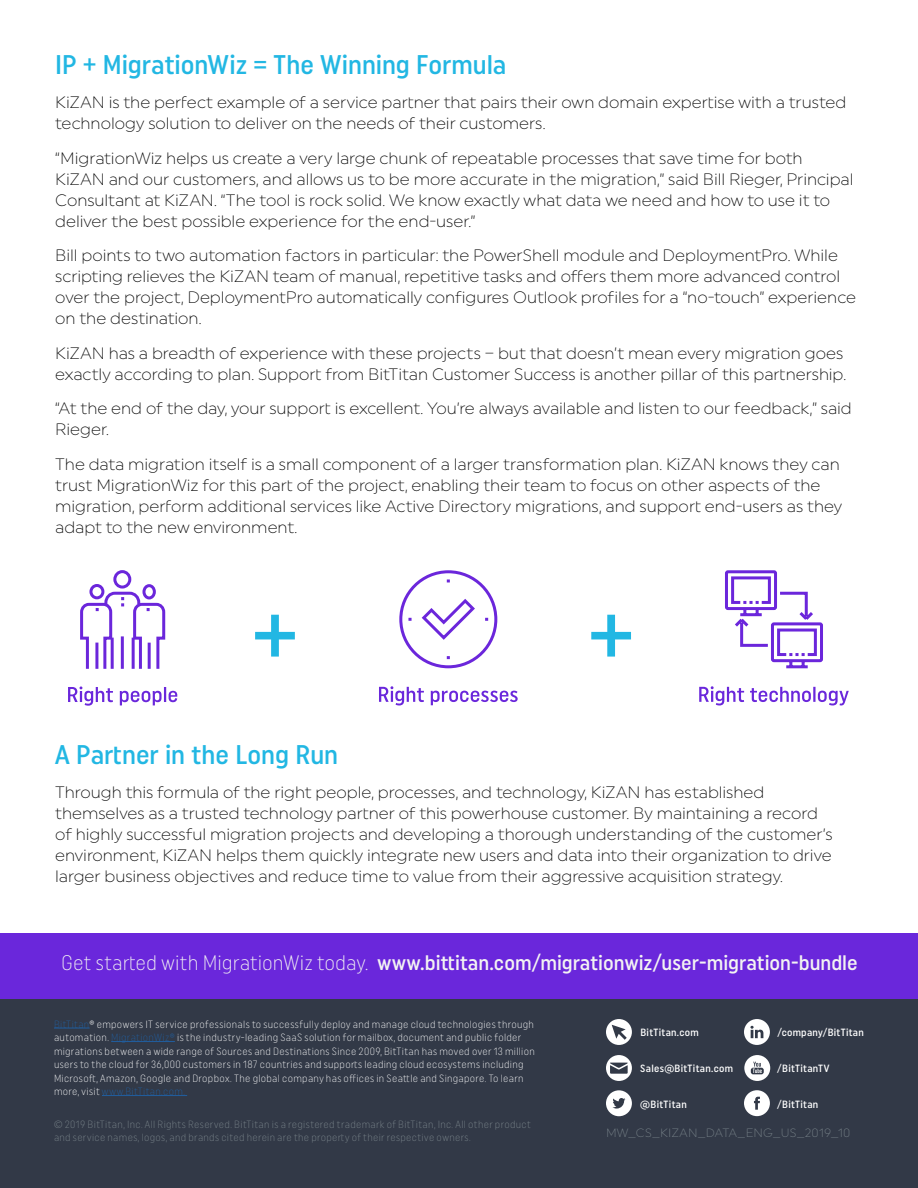
<style>
.page{position:relative;width:918px;height:1188px;background:#fff}
.page>*{position:absolute;margin:0;border:0;box-sizing:border-box;transform-origin:0 0}
.Subheader_1{font:500 27px "Uniform Condensed";color:#22b7e3}
.Subheadline{font:500 21px "Uniform Condensed";color:#f3f3f3}
.Body_Copy{font:300 16.5px/21px "Uniform";letter-spacing:-.005em;color:#000}
.Body_Copy_Small{font:300 12px "Uniform";letter-spacing:.01em;color:#7b868c}
.t1{font:300 10.5px/13.5px "Uniform Condensed";letter-spacing:.025em;color:#fff}
.t2{font:300 10.5px/12.8px "Uniform Condensed";letter-spacing:.03em;color:#7b868c}
.t3{font:500 10.5px "Uniform Condensed";letter-spacing:.025em;color:#fff}
.s1{font-weight:300}
.s2{color:#215e9e}
</style>
<div class="page">
<svg style="left:255px;top:615px;width:40px;height:42px"></svg>
<svg style="left:591px;top:615px;width:40px;height:42px"></svg>
<svg style="left:80px;top:570px;width:86px;height:99px"></svg>
<hr style="left:111px;top:638px;width:3px;height:31px;background:#6b26db">
<hr style="left:132px;top:638px;width:3px;height:31px;background:#6b26db">
<svg style="left:68px;top:686px;width:109px;height:20px"></svg>
<svg style="left:725px;top:570px;width:98px;height:99px"></svg>
<svg style="left:699px;top:686px;width:150px;height:19px"></svg>
<svg style="left:399px;top:570px;width:99px;height:99px"></svg>
<svg style="left:379px;top:686px;width:139px;height:19px"></svg>
<div style="left:0;top:999px;width:918px;height:189px;background:#323947"></div>
<svg style="left:606px;top:1019px;width:26px;height:26px"></svg>
<svg style="left:744px;top:1019px;width:26px;height:26px"></svg>
<svg style="left:606px;top:1055px;width:26px;height:26px"></svg>
<svg style="left:744px;top:1055px;width:26px;height:26px"></svg>
<svg style="left:606px;top:1090px;width:26px;height:26px"></svg>
<svg style="left:744px;top:1090px;width:26px;height:26px"></svg>
<div style="left:0;top:933px;width:918px;height:66px;background:#6a27db"></div>
<hr style="left:54px;top:1028px;width:36px;height:1px;background:#215e9e">
<hr style="left:111px;top:1041px;width:64px;height:1px;background:#215e9e">
<hr style="left:102px;top:1095px;width:85px;height:1px;background:#215e9e">
<p class="Subheader_1" style="left:55px;top:48px;width:453px">IP + MigrationWiz = The Winning Formula</p>
<p class="Body_Copy" style="left:55px;top:92px;width:793px">KiZAN is the perfect example of a service partner that pairs their own domain expertise with a trusted technology solution to deliver on the needs of their customers.</p>
<p class="Body_Copy" style="left:55px;top:147px;width:800px">“MigrationWiz helps us create a very large chunk of repeatable processes that save time for both KiZAN and our customers, and allows us to be more accurate in the migration,” said Bill Rieger, Principal Consultant at KiZAN. “The tool is rock solid. We know exactly what data we need and how to use it to deliver the best possible experience for the end-user.”</p>
<p class="Body_Copy" style="left:55px;top:245px;width:802px">Bill points to two automation factors in particular: the PowerShell module and DeploymentPro. While scripting relieves the KiZAN team of manual, repetitive tasks and offers them more advanced control over the project, DeploymentPro automatically configures Outlook profiles for a “no-touch” experience on the destination.</p>
<p class="Body_Copy" style="left:55px;top:342px;width:793px">KiZAN has a breadth of experience with these projects – but that doesn’t mean every migration goes exactly according to plan. Support from BitTitan Customer Success is another pillar of this partnership.</p>
<p class="Body_Copy" style="left:55px;top:398px;width:798px">“At the end of the day, your support is excellent. You’re always available and listen to our feedback,” said<br>Rieger.</p>
<p class="Body_Copy" style="left:55px;top:453px;width:789px">The data migration itself is a small component of a larger transformation plan. KiZAN knows they can trust MigrationWiz for this part of the project, enabling their team to focus on other aspects of the migration, perform additional services like Active Directory migrations, and support end-users as they adapt to the new environment.</p>
<p class="Subheader_1" style="left:55px;top:738px;width:284px">A Partner in the Long Run</p>
<p class="Body_Copy" style="left:55px;top:781px;width:779px">Through this formula of the right people, processes, and technology, KiZAN has established themselves as a trusted technology partner of this powerhouse customer. By maintaining a record of highly successful migration projects and developing a thorough understanding of the customer’s environment, KiZAN helps them quickly integrate new users and data into their organization to drive larger business objectives and reduce time to value from their aggressive acquisition strategy.</p>
<p class="Subheadline" style="left:61px;top:950px;width:798px"><span class="s1">Get started with MigrationWiz today.</span> www.bittitan.com/migrationwiz/user-migration-bundle</p>
<p class="t1" style="left:54px;top:1017px;width:482px"><span class="s2">BitTitan</span>® empowers IT service professionals to successfully deploy and manage cloud technologies through automation. <span class="s2">MigrationWiz®</span> is the industry-leading SaaS solution for mailbox, document and public folder migrations between a wide range of Sources and Destinations Since 2009, BitTitan has moved over 13 million users to the cloud for 36,000 customers in 187 countries and supports leading cloud ecosystems including Microsoft, Amazon, Google and Dropbox. The global company has offices in Seattle and Singapore. To learn more, visit <span class="s2">www.BitTitan.com.</span></p>
<p class="t2" style="left:54px;top:1118px;width:478px">© 2019 BitTitan, Inc. All Rights Reserved. BitTitan is a registered trademark of BitTitan, Inc. All other product and service names, logos, and brands cited herein are the property of their respective owners.</p>
<p class="t3" style="left:640px;top:1026px;width:60px">BitTitan.com</p>
<p class="t3" style="left:777px;top:1026px;width:88px">/company/BitTitan</p>
<p class="t3" style="left:640px;top:1062px;width:94px">Sales@BitTitan.com</p>
<p class="t3" style="left:777px;top:1062px;width:54px">/BitTitanTV</p>
<p class="t3" style="left:640px;top:1098px;width:48px">@BitTitan</p>
<p class="t3" style="left:777px;top:1098px;width:43px">/BitTitan</p>
<p class="Body_Copy_Small" style="left:606px;top:1126px;width:246px">MW_CS_KIZAN_DATA_ENG_US_2019_10</p>
</div>
